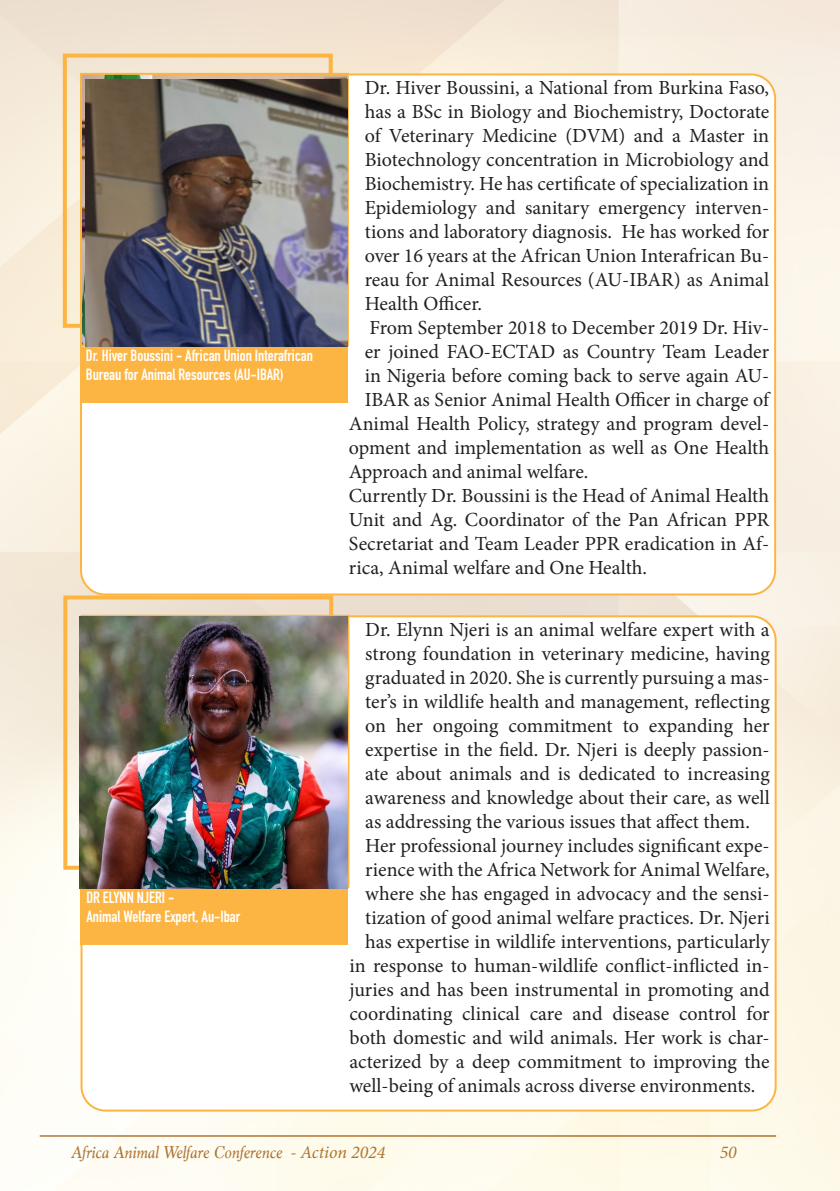
<style>
.page{position:relative;width:840px;height:1191px;background:#fff}
.page>*{position:absolute;margin:0;border:0;box-sizing:border-box;transform-origin:0 0}
.t1{font:20px/24px "Minion Pro";color:#231f20;text-align:justify}
.t2{font:italic 18px "Marion";color:#964b00}
.t3{font:italic 18px "Minion Pro";color:#964b00}
.t4{font:700 16px/19.2px "DIN Condensed";color:#fff}
.s1{font-family:"Minion Pro"}
</style>
<div class="page">
<img style="left:0;top:0;width:838px;height:1191px">
<div style="left:81px;top:74px;width:693px;height:520px;background:#fff;border-radius:24px"></div>
<div style="left:63px;top:54px;width:269px;height:274px;border:4px solid #fcb543"></div>
<img style="left:83px;top:76px;width:263px;height:267px">
<div style="left:80px;top:73px;width:269px;height:273px;border:2px solid #fcb543"></div>
<div style="left:80px;top:347px;width:268px;height:56px;background:#fcb543"></div>
<img style="left:86px;top:79px;width:262px;height:267px">
<div style="left:81px;top:616px;width:694px;height:494px;background:#fff;border-radius:24px"></div>
<div style="left:63px;top:595px;width:270px;height:274px;border:4px solid #fcb543"></div>
<div style="left:80px;top:889px;width:268px;height:56px;background:#fcb543"></div>
<img style="left:80px;top:616px;width:268px;height:272px">
<p class="t4" style="left:86px;top:345px;width:228px">Dr. Hiver Boussini - African Union Interafrican<br>Bureau for Animal Resources (AU-IBAR)</p>
<p class="t4" style="left:86px;top:887px;width:89px">DR ELYNN NJERI -</p>
<p class="t4" style="left:86px;top:906px;width:155px">Animal Welfare Expert, Au-Ibar</p>
<p class="t1" style="left:364px;top:76px;width:406px">Dr. Hiver Boussini, a National from Burkina Faso, has a BSc in Biology and Biochemistry, Doctorate of Veterinary Medicine (DVM) and a Master in Biotechnology concentration in Microbiology and Biochemistry. He has certificate of specialization in Epidemiology and sanitary emergency interven&shy;tions and laboratory diagnosis. He has worked for over 16 years at the African Union Interafrican Bu&shy;reau for Animal Resources (AU-IBAR) as Animal Health Officer.</p>
<p class="t1" style="left:369px;top:316px;width:401px">From September 2018 to December 2019 Dr. Hiv-</p>
<p class="t1" style="left:364px;top:340px;width:405px">er joined FAO-ECTAD as Country Team Leader</p>
<p class="t1" style="left:364px;top:364px;width:405px">in Nigeria before coming back to serve again AU-</p>
<p class="t1" style="left:364px;top:388px;width:405px">IBAR as Senior Animal Health Officer in charge of</p>
<p class="t1" style="left:349px;top:412px;width:421px">Animal Health Policy, strategy and program devel-</p>
<p class="t1" style="left:349px;top:436px;width:421px">opment and implementation as well as One Health</p>
<p class="t1" style="left:349px;top:460px;width:241px">Approach and animal welfare.</p>
<p class="t1" style="left:349px;top:484px;width:421px">Currently Dr. Boussini is the Head of Animal Health Unit and Ag. Coordinator of the Pan African PPR Secretariat and Team Leader PPR eradication in Af&shy;rica, Animal welfare and One Health.</p>
<p class="t1" style="left:365px;top:617px;width:406px">Dr. Elynn Njeri is an animal welfare expert with a strong foundation in veterinary medicine, having graduated in 2020. She is currently pursuing a mas&shy;ter’s in wildlife health and management, reflecting on her ongoing commitment to expanding her expertise in the field. Dr. Njeri is deeply passion&shy;ate about animals and is dedicated to increasing awareness and knowledge about their care, as well as addressing the various issues that affect them.</p>
<p class="t1" style="left:365px;top:833px;width:405px">Her professional journey includes significant expe-</p>
<p class="t1" style="left:365px;top:857px;width:405px">rience with the Africa Network for Animal Welfare,</p>
<p class="t1" style="left:365px;top:881px;width:405px">where she has engaged in advocacy and the sensi-</p>
<p class="t1" style="left:365px;top:905px;width:405px">tization of good animal welfare practices. Dr. Njeri</p>
<p class="t1" style="left:365px;top:929px;width:405px">has expertise in wildlife interventions, particularly</p>
<p class="t1" style="left:349px;top:953px;width:421px">in response to human-wildlife conflict-inflicted in-</p>
<p class="t1" style="left:349px;top:977px;width:421px">juries and has been instrumental in promoting and</p>
<p class="t1" style="left:349px;top:1001px;width:421px">coordinating clinical care and disease control for</p>
<p class="t1" style="left:349px;top:1025px;width:421px">both domestic and wild animals. Her work is char-</p>
<p class="t1" style="left:349px;top:1049px;width:421px">acterized by a deep commitment to improving the</p>
<p class="t1" style="left:349px;top:1073px;width:407px">well-being of animals across diverse environments.</p>
<p class="t2" style="left:71px;top:1140px;width:316px">Africa Animal Welfare Conference <span class="s1">- Action 2024</span></p>
<p class="t3" style="left:719px;top:1139px;width:19px">50</p>
</div>
